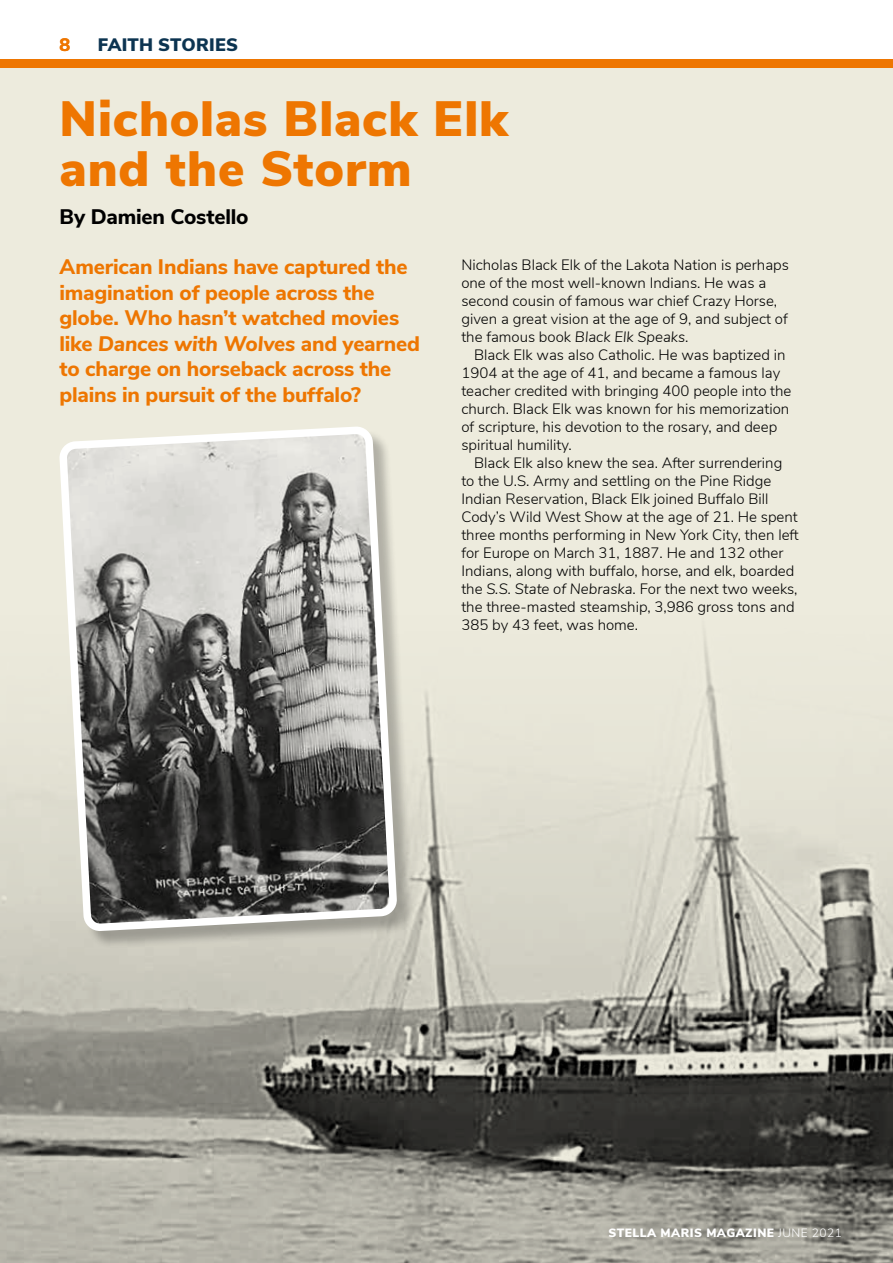
<style>
.page{position:relative;width:893px;height:1263px;background:#fff}
.page>*{position:absolute;margin:0;border:0;box-sizing:border-box;transform-origin:0 0}
.t1{font:900 49.5px/49.5px "Nunito Sans";letter-spacing:.02em;color:#ee7601}
.t2{font:800 21px/25.5px "Nunito Sans";letter-spacing:-.01em;color:#ee7601}
.t3{font:800 21px "Nunito Sans";letter-spacing:-.01em;color:#000}
.t4{font:900 18px "Nunito Sans";letter-spacing:.01em;color:#0c3451}
.t5{font:800 18px "Nunito Sans";color:#ee7601}
.t6{font:300 15px/18px "Nunito Sans";color:#000}
.t7{font:900 12px "Nunito Sans";letter-spacing:.04em;color:#fff}
.s1{font-style:italic}
.s2{font-weight:300}
</style>
<div class="page">
<div style="left:0;top:66px;width:893px;height:1197px;background:#edebdd"></div>
<img style="left:0;top:465px;width:893px;height:798px">
<div style="left:0;top:60px;width:893px;height:8px;background:#ee7601"></div>
<div style="left:62px;top:429px;width:353px;height:521px;background:#000;opacity:.25"></div>
<svg style="left:63px;top:427px;width:333px;height:503px"></svg>
<p class="t5" style="left:60px;top:32px;width:12px">8</p>
<p class="t4" style="left:98px;top:32px;width:142px">FAITH STORIES</p>
<h1 class="t1" style="left:60px;top:92px;width:450px">Nicholas Black Elk and the Storm</h1>
<h2 class="t3" style="left:60px;top:201px;width:190px">By Damien Costello</h2>
<h2 class="t2" style="left:60px;top:253px;width:362px">American Indians have captured the imagination of people across the globe. Who hasn’t watched movies like <span class="s1">Dances with Wolves</span> and yearned to charge on horseback across the plains in pursuit of the buffalo?</h2>
<p class="t6" style="left:461px;top:255px;width:329px">Nicholas Black Elk of the Lakota Nation is perhaps one of the most well-known Indians. He was a second cousin of famous war chief Crazy Horse, given a great vision at the age of 9, and subject of the famous book <span class="s1">Black Elk Speaks</span>.</p>
<p class="t6" style="left:461px;top:345px;width:332px;text-indent:13px">Black Elk was also Catholic. He was baptized in 1904 at the age of 41, and became a famous lay teacher credited with bringing 400 people into the church. Black Elk was known for his memorization of scripture, his devotion to the rosary, and deep spiritual humility.</p>
<p class="t6" style="left:461px;top:453px;width:339px;text-indent:13px">Black Elk also knew the sea. After surrendering to the U.S. Army and settling on the Pine Ridge Indian Reservation, Black Elk joined Buffalo Bill Cody’s Wild West Show at the age of 21. He spent three months performing in New York City, then left for Europe on March 31, 1887. He and 132 other Indians, along with buffalo, horse, and elk, boarded the <span class="s1">S.S. State of Nebraska</span>. For the next two weeks, the three-masted steamship, 3,986 gross tons and 385 by 43 feet, was home.</p>
<p class="t7" style="left:608px;top:1224px;width:235px">STELLA MARIS MAGAZINE <span class="s2">JUNE 2021</span></p>
</div>
